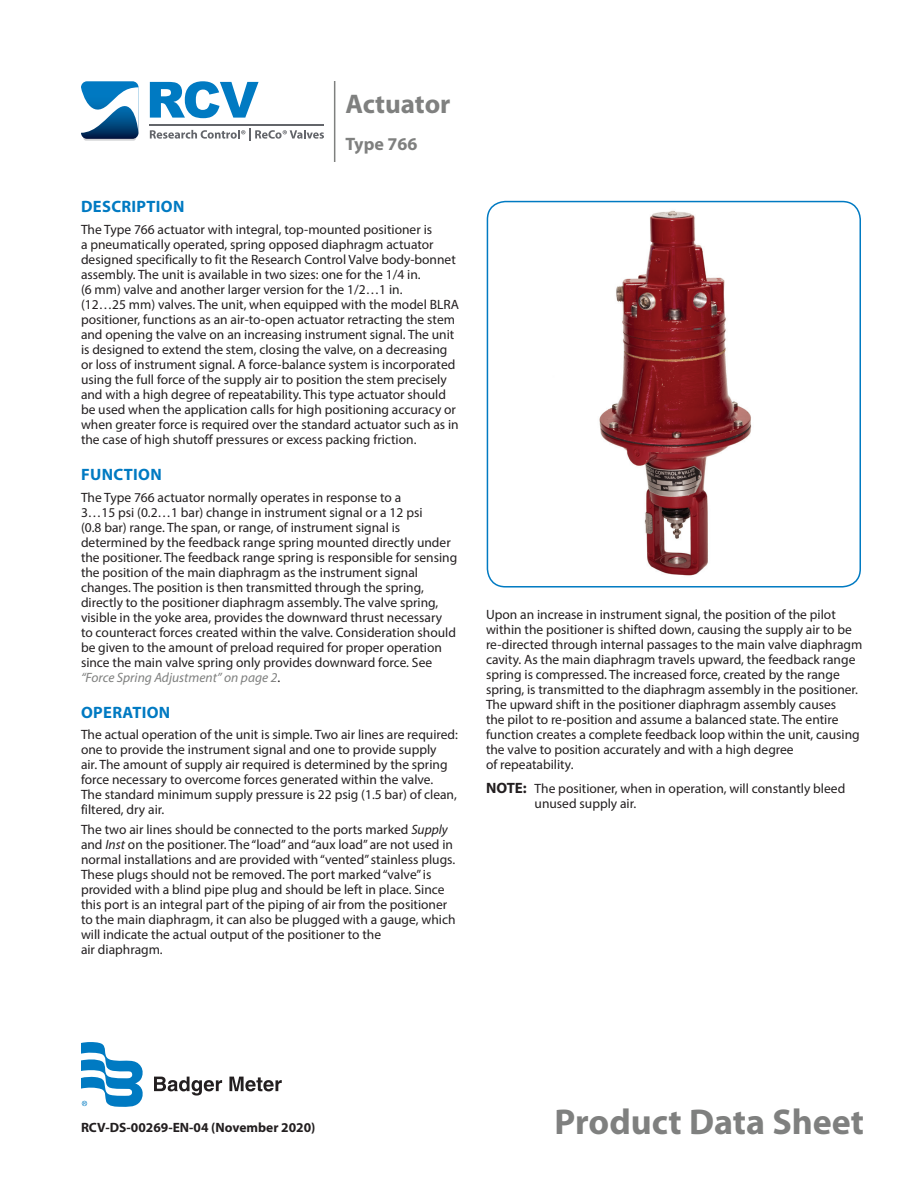
<style>
.page{position:relative;width:918px;height:1188px;background:#fff}
.page>*{position:absolute;margin:0;border:0;box-sizing:border-box;transform-origin:0 0}
.t1{font:700 36px "Myriad Pro";color:#7f807f}
.t2{font:700 27px "Myriad Pro";color:#7f807f}
.t3{font:700 18px "Myriad Pro";color:#7f807f}
.Heading_1{font:700 16.5px "Myriad Pro";letter-spacing:.02em;color:#007ac2}
.Body{font:13.5px/15px "Myriad Pro";color:#231f20}
.t4{font:700 13.5px "Myriad Pro";color:#231f20}
.s1{font-style:italic;color:#7f807f}
.s2{font-style:italic}
.s3{font-weight:700;font-size:15px}
</style>
<div class="page">
<img style="left:599px;top:210px;width:153px;height:366px">
<div style="left:487px;top:201px;width:374px;height:387px;border:2px solid #007ac2;border-radius:18px"></div>
<svg style="left:154px;top:1077px;width:68px;height:19px"></svg>
<svg style="left:229px;top:1077px;width:53px;height:14px"></svg>
<svg style="left:81px;top:1042px;width:62px;height:65px"></svg>
<hr style="left:334px;top:81px;width:1px;height:81px;background:#7f807f">
<div style="left:83px;top:134px;width:53px;height:7px;background:#d1d2d4;border-radius:3px"></div>
<svg style="left:150px;top:128px;width:174px;height:12px"></svg>
<hr style="left:150px;top:124px;width:174px;height:1px;background:#63656a">
<svg style="left:81px;top:81px;width:58px;height:58px"></svg>
<svg style="left:150px;top:81px;width:109px;height:37px"></svg>
<h2 class="t2" style="left:345px;top:86px;width:107px">Actuator</h2>
<h3 class="t3" style="left:345px;top:132px;width:74px">Type 766</h3>
<p class="Heading_1" style="left:81px;top:196px;width:105px">DESCRIPTION</p>
<p class="Body" style="left:81px;top:222px;width:380px">The Type 766 actuator with integral, top-mounted positioner is<br>a pneumatically operated, spring opposed diaphragm actuator designed specifically to fit the Research Control Valve body-bonnet assembly. The unit is available in two sizes: one for the 1/4 in.<br>(6 mm) valve and another larger version for the 1/2…1 in.<br>(12…25 mm) valves. The unit, when equipped with the model BLRA positioner, functions as an air-to-open actuator retracting the stem and opening the valve on an increasing instrument signal. The unit is designed to extend the stem, closing the valve, on a decreasing or loss of instrument signal. A force-balance system is incorporated using the full force of the supply air to position the stem precisely and with a high degree of repeatability. This type actuator should be used when the application calls for high positioning accuracy or when greater force is required over the standard actuator such as in the case of high shutoff pressures or excess packing friction.</p>
<p class="Heading_1" style="left:81px;top:464px;width:82px">FUNCTION</p>
<p class="Body" style="left:81px;top:489px;width:378px">The Type 766 actuator normally operates in response to a<br>3…15 psi (0.2…1 bar) change in instrument signal or a 12 psi<br>(0.8 bar) range. The span, or range, of instrument signal is determined by the feedback range spring mounted directly under the positioner. The feedback range spring is responsible for sensing the position of the main diaphragm as the instrument signal changes. The position is then transmitted through the spring, directly to the positioner diaphragm assembly. The valve spring, visible in the yoke area, provides the downward thrust necessary to counteract forces created within the valve. Consideration should be given to the amount of preload required for proper operation since the main valve spring only provides downward force. See <span class="s1">“Force Spring Adjustment” on page 2</span>.</p>
<p class="Heading_1" style="left:81px;top:701px;width:91px">OPERATION</p>
<p class="Body" style="left:81px;top:727px;width:378px">The actual operation of the unit is simple. Two air lines are required: one to provide the instrument signal and one to provide supply<br>air. The amount of supply air required is determined by the spring force necessary to overcome forces generated within the valve.<br>The standard minimum supply pressure is 22 psig (1.5 bar) of clean, filtered, dry air.</p>
<p class="Body" style="left:81px;top:822px;width:376px">The two air lines should be connected to the ports marked <span class="s2">Supply </span>and <span class="s2">Inst</span> on the positioner. The “load” and “aux load” are not used in normal installations and are provided with “vented” stainless plugs.<br>These plugs should not be removed. The port marked “valve” is provided with a blind pipe plug and should be left in place. Since this port is an integral part of the piping of air from the positioner to the main diaphragm, it can also be plugged with a gauge, which will indicate the actual output of the positioner to the<br>air diaphragm.</p>
<p class="Body" style="left:486px;top:607px;width:378px">Upon an increase in instrument signal, the position of the pilot within the positioner is shifted down, causing the supply air to be re-directed through internal passages to the main valve diaphragm cavity. As the main diaphragm travels upward, the feedback range spring is compressed. The increased force, created by the range spring, is transmitted to the diaphragm assembly in the positioner.<br>The upward shift in the positioner diaphragm assembly causes<br>the pilot to re-position and assume a balanced state. The entire function creates a complete feedback loop within the unit, causing the valve to position accurately and with a high degree<br>of repeatability.</p>
<p class="Body" style="left:535px;top:781px;width:312px;text-indent:-49px"><span class="s3">NNOTE:</span> The positioner, when in operation, will constantly bleed unused supply air.</p>
<p class="t4" style="left:81px;top:1118px;width:236px">RCV-DS-00269-EN-04 (November 2020)</p>
<h1 class="t1" style="left:555px;top:1098px;width:311px">Product Data Sheet</h1>
</div>
